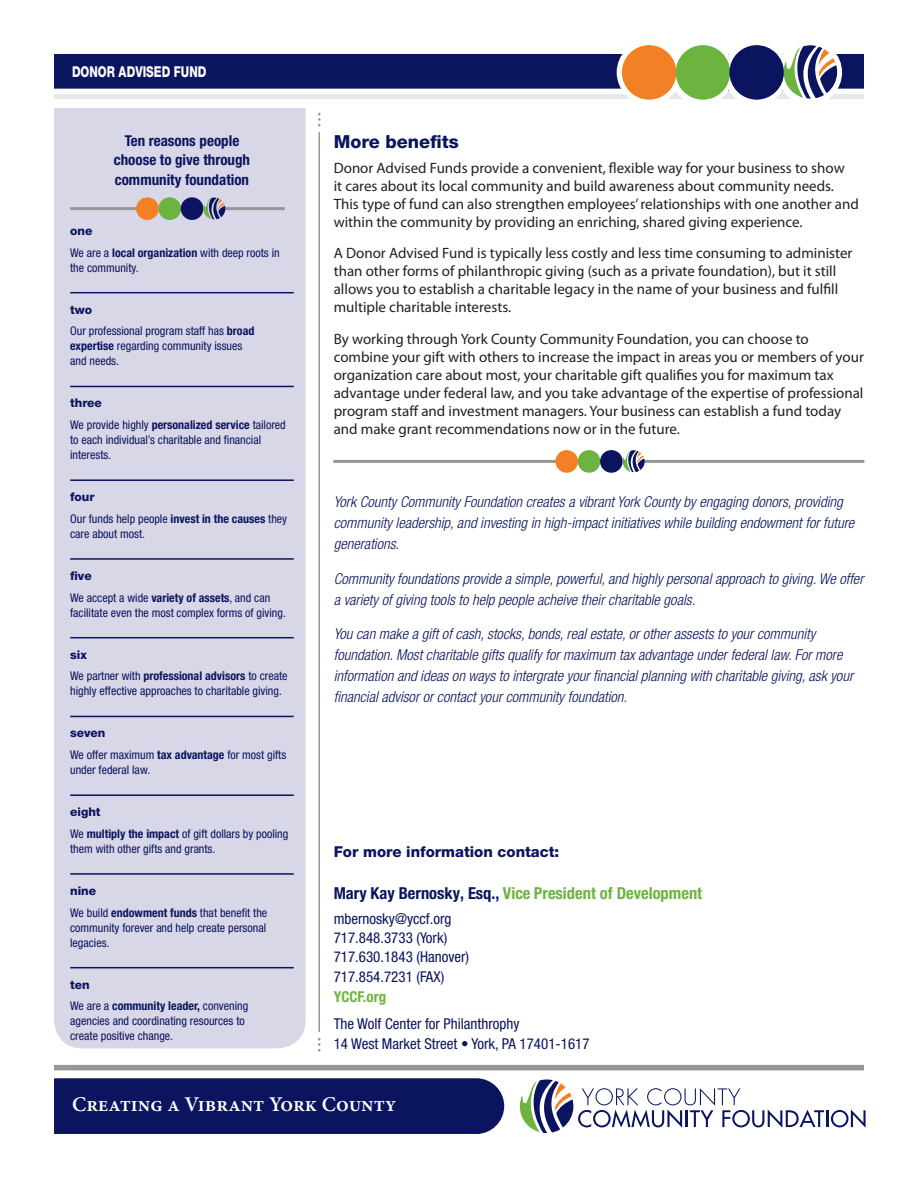
<style>
.page{position:relative;width:918px;height:1188px;background:#fff}
.page>*{position:absolute;margin:0;border:0;box-sizing:border-box;transform-origin:0 0}
.t1{font:600 21px "Minion Pro";color:#fff}
.SS_Body_H2{font:800 18px "Helvetica Neue LT Std";color:#0b145e}
.t2{font:700 condensed 16.5px "Helvetica Neue LT Std";color:#6cb43f}
.SS_body{font:15px/18px "Myriad Pro";color:#231f20}
.SS_About_Blue_Italic{font:italic 300 condensed 15px/21px "Helvetica Neue LT Std";color:#0b145e}
.t3{font:condensed 15px/19.2px "Helvetica Neue LT Std";color:#0b145e}
.SS_Sidebar_List_H1{font:700 condensed 15px/19.5px "Helvetica Neue LT Std";color:#0b145e;text-align:center}
.t4{font:800 15px "Helvetica Neue LT Std";color:#0b145e}
.t5{font:800 15px "Helvetica Neue LT Std";color:#fff;scale:.76 1}
.t6{font:700 condensed 15px "Helvetica Neue LT Std";color:#6cb43f}
.SS_Sidebar_list{font:condensed 12px/15px "Helvetica Neue LT Std";color:#0b145e}
.SS_Sidebar_List_H2_w{font:800 12px "Helvetica Neue LT Std";color:#0b145e}
.SS_Sidebar_list_H2{font:800 12px "Helvetica Neue LT Std";color:#0b145e}
.s1{font-weight:700}
.s2{color:#0b145e}
</style>
<div class="page">
<div style="left:54px;top:54px;width:810px;height:37px;background:#0b145e"></div>
<div style="left:54px;top:91px;width:810px;height:7px;background:#e6e7e9"></div>
<div style="left:829px;top:89px;width:35px;height:5px;background:#fff"></div>
<div style="left:54px;top:89px;width:596px;height:5px;background:#fff"></div>
<div style="left:54px;top:1065px;width:810px;height:5px;background:#95979a"></div>
<div style="left:617px;top:40px;width:65px;height:65px;background:#fff;border-radius:50%"></div>
<div style="left:669px;top:40px;width:65px;height:65px;background:#fff;border-radius:50%"></div>
<div style="left:723px;top:40px;width:65px;height:65px;background:#fff;border-radius:50%"></div>
<div style="left:777px;top:40px;width:65px;height:65px;background:#fff;border-radius:50%"></div>
<svg style="left:520px;top:1079px;width:346px;height:54px"></svg>
<div style="left:54px;top:1078px;width:450px;height:56px;background:#0b145e"></div>
<div style="left:622px;top:45px;width:54px;height:55px;background:#f48026;border-radius:50%"></div>
<div style="left:676px;top:45px;width:54px;height:55px;background:#6cb43f;border-radius:50%"></div>
<div style="left:729px;top:45px;width:55px;height:55px;background:#0b145e;border-radius:50%"></div>
<svg style="left:784px;top:45px;width:53px;height:54px"></svg>
<hr style="left:318px;top:133px;width:2px;height:899px;background:#95979a">
<svg style="left:318px;top:113px;width:3px;height:13px"></svg>
<svg style="left:318px;top:1038px;width:3px;height:13px"></svg>
<div style="left:54px;top:108px;width:252px;height:940px;background:#d7d7e7"></div>
<hr style="left:333px;top:460px;width:226px;height:3px;background:#95979a">
<hr style="left:644px;top:460px;width:220px;height:3px;background:#95979a">
<div style="left:555px;top:450px;width:23px;height:23px;background:#f48026;border-radius:50%"></div>
<div style="left:578px;top:450px;width:22px;height:23px;background:#6cb43f;border-radius:50%"></div>
<div style="left:600px;top:450px;width:23px;height:23px;background:#0b145e;border-radius:50%"></div>
<svg style="left:623px;top:450px;width:22px;height:22px"></svg>
<hr style="left:70px;top:292px;width:224px;height:1px;background:#0b145e">
<hr style="left:70px;top:386px;width:224px;height:1px;background:#0b145e">
<hr style="left:70px;top:479px;width:224px;height:2px;background:#0b145e">
<hr style="left:70px;top:558px;width:224px;height:2px;background:#0b145e">
<hr style="left:70px;top:637px;width:224px;height:1px;background:#0b145e">
<hr style="left:70px;top:716px;width:224px;height:1px;background:#0b145e">
<hr style="left:70px;top:794px;width:224px;height:2px;background:#0b145e">
<hr style="left:70px;top:873px;width:224px;height:2px;background:#0b145e">
<hr style="left:70px;top:967px;width:224px;height:1px;background:#0b145e">
<hr style="left:70px;top:207px;width:73px;height:3px;background:#95979a">
<hr style="left:224px;top:207px;width:61px;height:3px;background:#95979a">
<div style="left:136px;top:197px;width:23px;height:23px;background:#f48026;border-radius:50%"></div>
<div style="left:158px;top:197px;width:23px;height:23px;background:#6cb43f;border-radius:50%"></div>
<div style="left:181px;top:197px;width:22px;height:23px;background:#0b145e;border-radius:50%"></div>
<svg style="left:203px;top:197px;width:22px;height:23px"></svg>
<p class="t5" style="left:72px;top:62px;width:178px">DONOR ADVISED FUND</p>
<p class="SS_Sidebar_List_H1" style="left:114px;top:130px;width:138px">Ten reasons people choose to give through community foundation</p>
<p class="SS_Sidebar_list_H2" style="left:70px;top:224px;width:24px">one</p>
<p class="SS_Sidebar_list" style="left:70px;top:245px;width:211px">We are a <span class="s1">local organization</span> with deep roots in the community.</p>
<p class="SS_Sidebar_List_H2_w" style="left:70px;top:302px;width:23px">two</p>
<p class="SS_Sidebar_list" style="left:70px;top:324px;width:186px">Our professional program staff has <span class="s1">broad expertise</span> regarding community issues and needs.</p>
<p class="SS_Sidebar_List_H2_w" style="left:70px;top:396px;width:33px">three</p>
<p class="SS_Sidebar_list" style="left:70px;top:417px;width:217px">We provide highly <span class="s1">personalized service</span> tailored to each individual’s charitable and financial interests.</p>
<p class="SS_Sidebar_List_H2_w" style="left:70px;top:490px;width:26px">four</p>
<p class="SS_Sidebar_list" style="left:70px;top:511px;width:218px">Our funds help people <span class="s1">invest in the causes</span> they care about most.</p>
<p class="SS_Sidebar_List_H2_w" style="left:70px;top:569px;width:23px">five</p>
<p class="SS_Sidebar_list" style="left:70px;top:590px;width:217px">We accept a wide <span class="s1">variety of assets</span>, and can facilitate even the most complex forms of giving.</p>
<p class="SS_Sidebar_List_H2_w" style="left:70px;top:647px;width:18px">six</p>
<p class="SS_Sidebar_list" style="left:70px;top:669px;width:219px">We partner with <span class="s1">professional advisors</span> to create highly effective approaches to charitable giving.</p>
<p class="SS_Sidebar_List_H2_w" style="left:70px;top:726px;width:37px">seven</p>
<p class="SS_Sidebar_list" style="left:70px;top:747px;width:218px">We offer maximum <span class="s1">tax advantage</span> for most gifts under federal law.</p>
<p class="SS_Sidebar_List_H2_w" style="left:70px;top:805px;width:32px">eight</p>
<p class="SS_Sidebar_list" style="left:70px;top:826px;width:220px">We <span class="s1">multiply the impact</span> of gift dollars by pooling them with other gifts and grants.</p>
<p class="SS_Sidebar_List_H2_w" style="left:70px;top:884px;width:28px">nine</p>
<p class="SS_Sidebar_list" style="left:70px;top:905px;width:199px;text-align:justify">We build <span class="s1">endowment funds</span> that benefit the community forever and help create personal legacies.</p>
<p class="SS_Sidebar_List_H2_w" style="left:70px;top:977px;width:21px">ten</p>
<p class="SS_Sidebar_list" style="left:70px;top:999px;width:180px">We are a <span class="s1">community leader,</span> convening agencies and coordinating resources to create positive change.</p>
<p class="SS_Body_H2" style="left:334px;top:131px;width:127px">More benefits</p>
<p class="SS_body" style="left:334px;top:158px;width:527px">Donor Advised Funds provide a convenient, flexible way for your business to show<br>it cares about its local community and build awareness about community needs.<br>This type of fund can also strengthen employees’ relationships with one another and within the community by providing an enriching, shared giving experience.</p>
<p class="SS_body" style="left:334px;top:244px;width:520px">A Donor Advised Fund is typically less costly and less time consuming to administer than other forms of philanthropic giving (such as a private foundation), but it still allows you to establish a charitable legacy in the name of your business and fulfill multiple charitable interests.</p>
<p class="SS_body" style="left:334px;top:329px;width:532px">By working through York County Community Foundation, you can choose to combine your gift with others to increase the impact in areas you or members of your organization care about most, your charitable gift qualifies you for maximum tax advantage under federal law, and you take advantage of the expertise of professional program staff and investment managers. Your business can establish a fund today and make grant recommendations now or in the future.</p>
<p class="SS_About_Blue_Italic" style="left:334px;top:492px;width:522px">York County Community Foundation creates a vibrant York County by engaging donors, providing community leadership, and investing in high-impact initiatives while building endowment for future generations.</p>
<p class="SS_About_Blue_Italic" style="left:334px;top:568px;width:531px">Community foundations provide a simple, powerful, and highly personal approach to giving. We offer a variety of giving tools to help people acheive their charitable goals.</p>
<p class="SS_About_Blue_Italic" style="left:334px;top:624px;width:521px">You can make a gift of cash, stocks, bonds, real estate, or other assests to your community foundation. Most charitable gifts qualify for maximum tax advantage under federal law. For more information and ideas on ways to intergrate your financial planning with charitable giving, ask your financial advisor or contact your community foundation.</p>
<p class="t4" style="left:334px;top:843px;width:227px">For more information contact:</p>
<p class="t2" style="left:334px;top:883px;width:370px"><span class="s2">Mary Kay Bernosky, Esq.,</span> Vice President of Development</p>
<p class="t3" style="left:334px;top:909px;width:137px">mbernosky@yccf.org<br>717.848.3733 (York)<br>717.630.1843 (Hanover)<br>717.854.7231 (FAX)</p>
<p class="t6" style="left:334px;top:987px;width:54px">YCCF.org</p>
<p class="t3" style="left:334px;top:1014px;width:257px">The Wolf Center for Philanthrophy<br>14 West Market Street • York, PA 17401-1617</p>
<h1 class="t1" style="left:72px;top:1090px;width:326px">Creating a Vibrant York County</h1>
</div>
